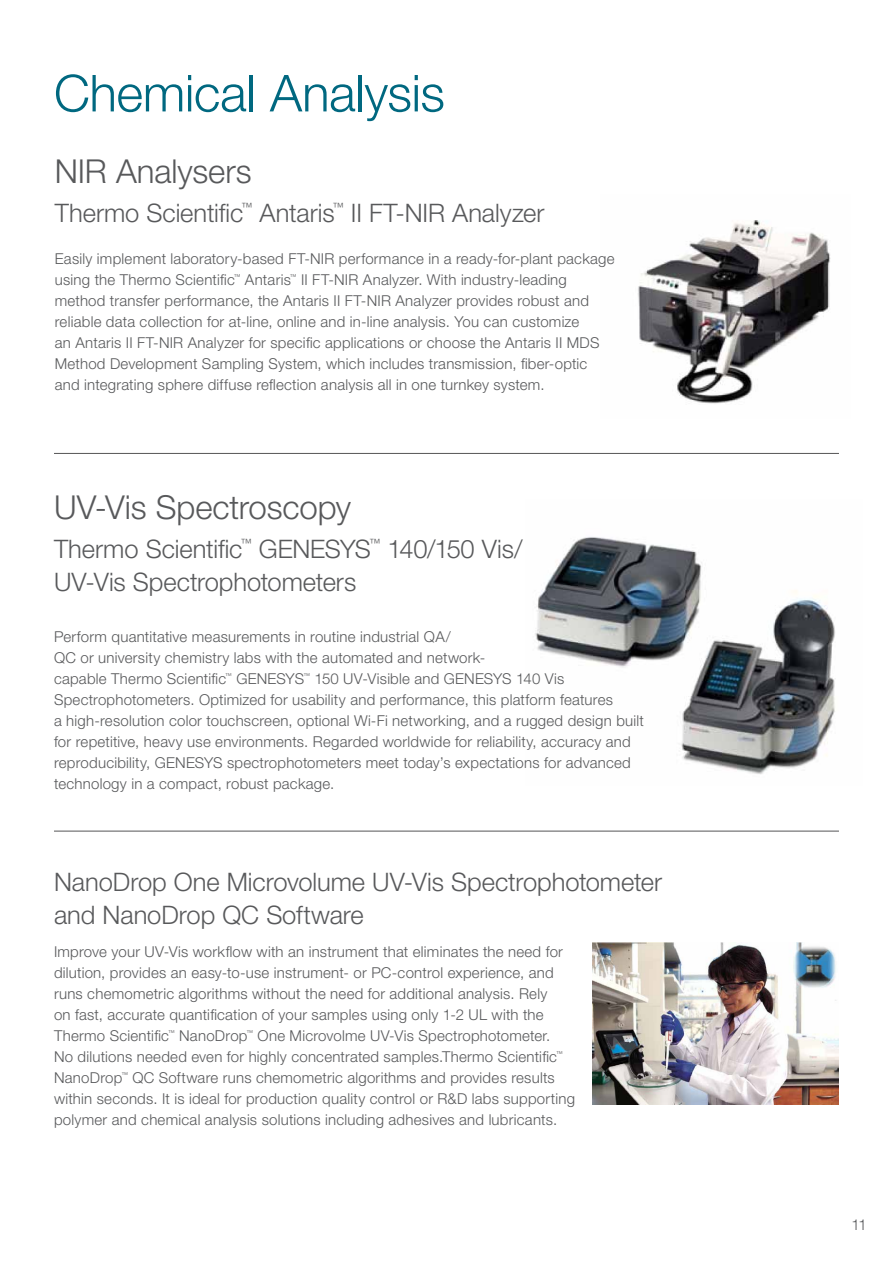
<style>
.page{position:relative;width:893px;height:1263px;background:#fff}
.page>*{position:absolute;margin:0;border:0;box-sizing:border-box;transform-origin:0 0}
.t1{font:300 51px "Helvetica Neue LT Std";letter-spacing:-.01em;color:#006880}
.t2{font:300 33px "Helvetica Neue LT Std";letter-spacing:-.005em;color:#58595b}
.t3{font:300 25.5px/33px "Helvetica Neue LT Std";letter-spacing:-.005em;color:#58595b}
.t4{font:300 15px/21px "Helvetica Neue LT Std";letter-spacing:.015em;color:#58595b}
.t5{font:300 6.75px "Helvetica Neue LT Std";color:#58595b}
</style>
<div class="page">
<img style="left:638px;top:220px;width:193px;height:184px">
<hr style="left:54px;top:831px;width:785px;height:1px;background:#555556">
<hr style="left:54px;top:453px;width:785px;height:1px;background:#555556">
<img style="left:593px;top:942px;width:246px;height:162px">
<img style="left:535px;top:537px;width:300px;height:237px">
<h1 class="t1" style="left:54px;top:62px;width:392px">Chemical Analysis</h1>
<h2 class="t2" style="left:55px;top:151px;width:198px">NIR Analysers</h2>
<h3 class="t3" style="left:55px;top:195px;width:491px">Thermo Scientific<sup>™</sup> Antaris<sup>™</sup> II FT-NIR Analyzer</h3>
<p class="t4" style="left:55px;top:248px;width:561px">Easily implement laboratory-based FT-NIR performance in a ready-for-plant package using the Thermo Scientific</p>
<p class="t5" style="left:234px;top:272px;width:8px">™</p>
<p class="t4" style="left:245px;top:269px;width:47px">Antaris</p>
<p class="t5" style="left:290px;top:272px;width:8px">™</p>
<p class="t4" style="left:55px;top:269px;width:546px;text-indent:246px">II FT-NIR Analyzer. With industry-leading method transfer performance, the Antaris II FT-NIR Analyzer provides robust and reliable data collection for at-line, online and in-line analysis. You can customize<br>an Antaris II FT-NIR Analyzer for specific applications or choose the Antaris II MDS Method Development Sampling System, which includes transmission, fiber-optic and integrating sphere diffuse reflection analysis all in one turnkey system.</p>
<h2 class="t2" style="left:54px;top:487px;width:299px">UV-Vis Spectroscopy</h2>
<h3 class="t3" style="left:54px;top:531px;width:470px">Thermo Scientific<sup>™</sup> GENESYS<sup>™</sup> 140/150 Vis/<br>UV-Vis Spectrophotometers</h3>
<p class="t4" style="left:54px;top:626px;width:433px">Perform quantitative measurements in routine industrial QA/<br>QC or university chemistry labs with the automated and network&shy;capable Thermo Scientific</p>
<p class="t4" style="left:54px;top:668px;width:591px;text-indent:260px">150 UV-Visible and GENESYS 140 Vis Spectrophotometers. Optimized for usability and performance, this platform features<br>a high-resolution color touchscreen, optional Wi-Fi networking, and a rugged design built for repetitive, heavy use environments. Regarded worldwide for reliability, accuracy and reproducibility, GENESYS spectrophotometers meet today’s expectations for advanced technology in a compact, robust package.</p>
<p class="t5" style="left:225px;top:671px;width:8px">™</p>
<p class="t4" style="left:236px;top:668px;width:69px">GENESYS</p>
<p class="t5" style="left:303px;top:671px;width:8px">™</p>
<h3 class="t3" style="left:54px;top:865px;width:610px">NanoDrop One Microvolume UV-Vis Spectrophotometer and NanoDrop QC Software</h3>
<p class="t4" style="left:54px;top:941px;width:510px">Improve your UV-Vis workflow with an instrument that eliminates the need for dilution, provides an easy-to-use instrument- or PC-control experience, and runs chemometric algorithms without the need for additional analysis. Rely on fast, accurate quantification of your samples using only 1-2 UL with the Thermo Scientific</p>
<p class="t4" style="left:54px;top:1025px;width:504px;text-indent:204px">One Microvolme UV-Vis Spectrophotometer.<br>No dilutions needed even for highly concentrated samples.Thermo Scientific</p>
<p class="t5" style="left:168px;top:1029px;width:8px">™</p>
<p class="t4" style="left:179px;top:1025px;width:70px">NanoDrop</p>
<p class="t5" style="left:247px;top:1029px;width:8px">™</p>
<p class="t5" style="left:556px;top:1050px;width:8px">™</p>
<p class="t4" style="left:54px;top:1067px;width:522px;text-indent:78px">QC Software runs chemometric algorithms and provides results within seconds. It is ideal for production quality control or R&amp;D labs supporting polymer and chemical analysis solutions including adhesives and lubricants.</p>
<p class="t4" style="left:54px;top:1067px;width:70px">NanoDrop</p>
<p class="t5" style="left:121px;top:1071px;width:8px">™</p>
<p class="t4" style="left:851px;top:1214px;width:17px">11</p>
</div>
